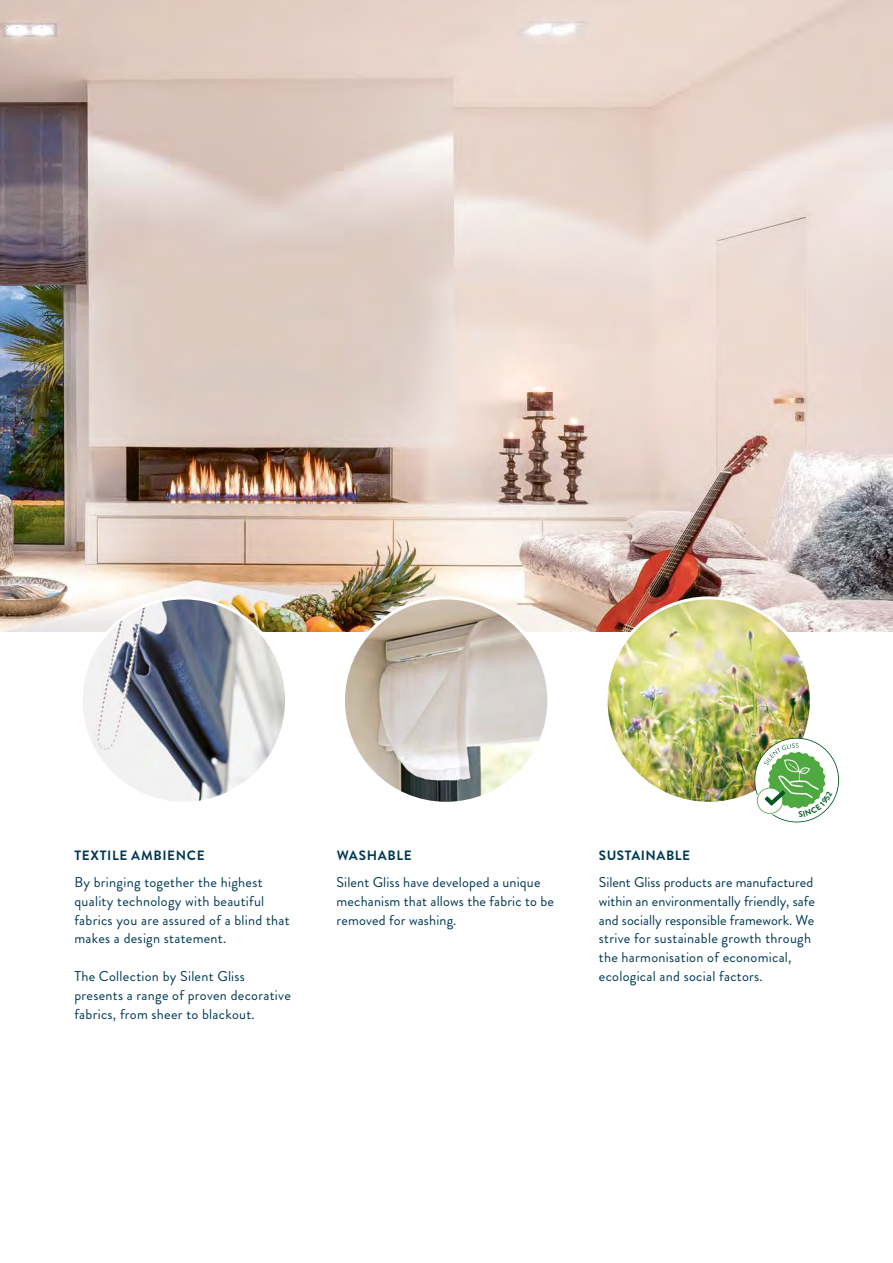
<style>
.page{position:relative;width:893px;height:1263px;background:#fff}
.page>*{position:absolute;margin:0;border:0;box-sizing:border-box;transform-origin:0 0}
.t1{font:14.25px/18.8px "Brandon Grotesque";letter-spacing:.02em;color:#003953}
.t2{font:14.25px/18.8px "Brandon Grotesque";color:#003953}
.t3{font:700 13.5px "Brandon Grotesque";letter-spacing:.04em;color:#003953}
</style>
<div class="page">
<img style="left:0;top:0;width:893px;height:631px">
<img style="left:81px;top:598px;width:206px;height:203px">
<img style="left:343px;top:598px;width:206px;height:205px;border-radius:103px">
<img style="left:606px;top:598px;width:205px;height:205px;border-radius:103px">
<svg style="left:754px;top:738px;width:85px;height:84px"></svg>
<p class="t3" style="left:75px;top:846px;width:132px">TEXTILE AMBIENCE</p>
<p class="t1" style="left:74px;top:873px;width:217px">By bringing together the highest quality technology with beautiful fabrics you are assured of a blind that makes a design statement.</p>
<p class="t1" style="left:74px;top:967px;width:218px">The Collection by Silent Gliss presents a range of proven decorative fabrics, from sheer to blackout.</p>
<p class="t3" style="left:337px;top:846px;width:76px">WASHABLE</p>
<p class="t1" style="left:337px;top:873px;width:219px">Silent Gliss have developed a unique mechanism that allows the fabric to be removed for washing.</p>
<p class="t3" style="left:599px;top:846px;width:93px">SUSTAINABLE</p>
<p class="t2" style="left:599px;top:873px;width:218px">Silent Gliss products are manufactured within an environmentally friendly, safe and socially responsible framework. We strive for sustainable growth through the harmonisation of economical, ecological and social factors.</p>
</div>
